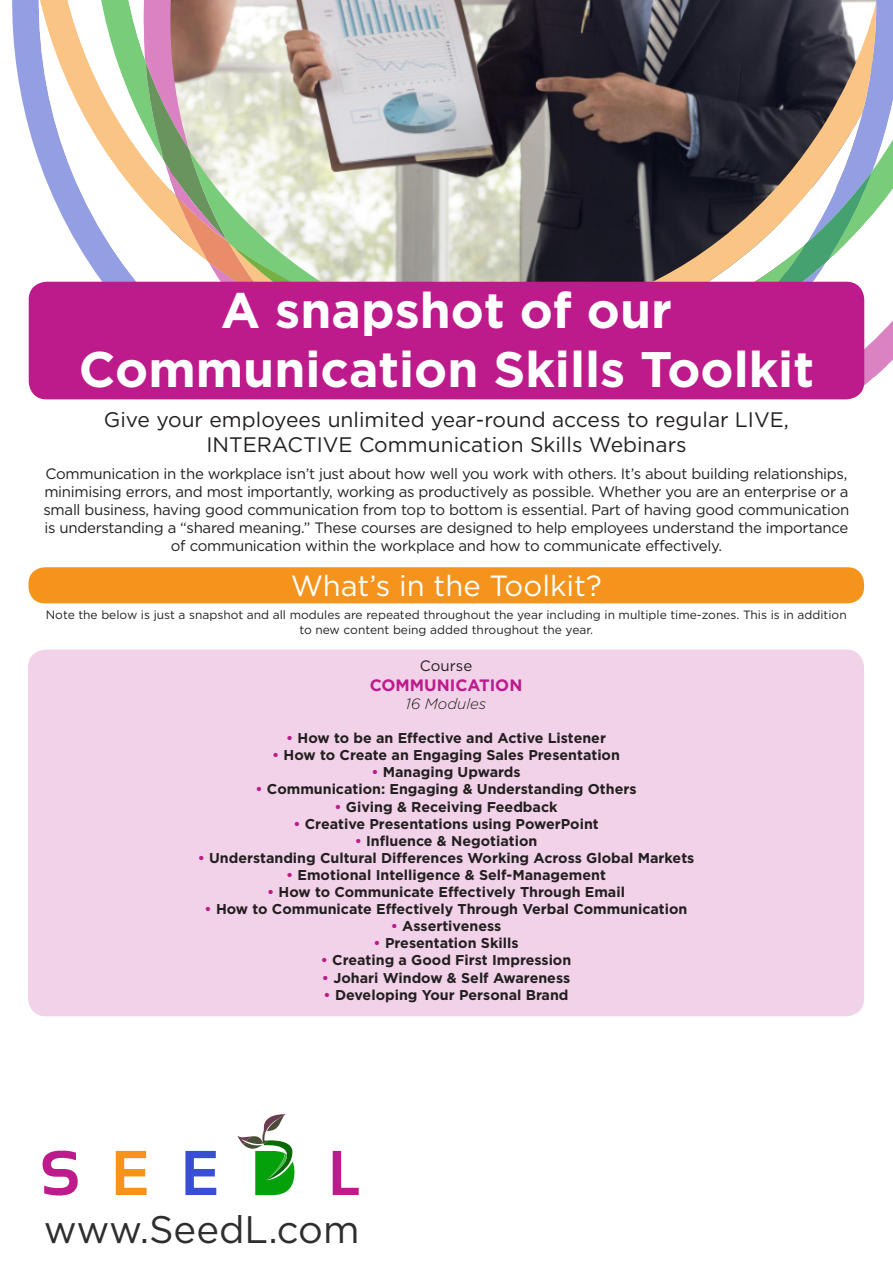
<style>
.page{position:relative;width:893px;height:1263px;background:#fff}
.page>*{position:absolute;margin:0;border:0;box-sizing:border-box;transform-origin:0 0}
.t1{font:700 49.95px "Gotham";color:#fff}
.t2{font:38.4px "Gotham";color:#2e2e2e}
.t3{font:29.25px "Gotham";color:#fff}
.t4{font:21px "Gotham";color:#231f20}
.t5{font:700 16.5px "Gotham";color:#bd1a8c}
.t6{font:15px/18px "Gotham";letter-spacing:-.02em;color:#231f20;text-align:center}
.t7{font:italic 300 15px "Gotham";color:#231f20}
.t8{font:700 14.25px "Gotham";color:#231f20}
.t9{font:12px/14.4px "Gotham";color:#231f20;text-align:center}
.s1{color:#bd1a8c}
</style>
<div class="page">
<div style="left:28px;top:649px;width:836px;height:367px;background:#f2d2e8;border-radius:18px"></div>
<svg style="left:12px;top:0;width:26px;height:393px"></svg>
<svg style="left:39px;top:0;width:854px;height:393px"></svg>
<svg style="left:43px;top:1150px;width:35px;height:45px"></svg>
<svg style="left:116px;top:1151px;width:31px;height:44px"></svg>
<svg style="left:185px;top:1151px;width:31px;height:44px"></svg>
<svg style="left:333px;top:1151px;width:26px;height:44px"></svg>
<svg style="left:237px;top:1114px;width:58px;height:81px"></svg>
<div style="left:29px;top:282px;width:835px;height:117px;background:#bd1a8c;border-radius:18px"></div>
<div style="left:28px;top:567px;width:836px;height:36px;background:#f5941c;border-radius:16px"></div>
<p class="t1" style="left:221px;top:277px;width:453px">A snapshot of our</p>
<p class="t1" style="left:79px;top:336px;width:737px">Communication Skills Toolkit</p>
<p class="t4" style="left:104px;top:406px;width:687px">Give your employees unlimited year-round access to regular LIVE,</p>
<p class="t4" style="left:206px;top:431px;width:482px">INTERACTIVE Communication Skills Webinars</p>
<p class="t6" style="left:43px;top:465px;width:807px">Communication in the workplace isn’t just about how well you work with others. It’s about building relationships, minimising errors, and most importantly, working as productively as possible. Whether you are an enterprise or a small business, having good communication from top to bottom is essential. Part of having good communication is understanding a “shared meaning.” These courses are designed to help employees understand the importance of communication within the workplace and how to communicate effectively.</p>
<p class="t3" style="left:291px;top:567px;width:312px">What’s in the Toolkit?</p>
<p class="t9" style="left:46px;top:607px;width:802px">Note the below is just a snapshot and all modules are repeated throughout the year including in multiple time-zones. This is in addition to new content being added throughout the year.</p>
<p class="t6" style="left:420px;top:656px;width:54px">Course</p>
<p class="t5" style="left:370px;top:674px;width:154px">COMMUNICATION</p>
<p class="t7" style="left:406px;top:694px;width:82px">16 Modules</p>
<p class="t8" style="left:286px;top:729px;width:321px"><span class="s1">•</span> How to be an Effective and Active Listener</p>
<p class="t8" style="left:272px;top:746px;width:349px"><span class="s1">•</span> How to Create an Engaging Sales Presentation</p>
<p class="t8" style="left:371px;top:763px;width:151px"><span class="s1">•</span> Managing Upwards</p>
<p class="t8" style="left:256px;top:780px;width:382px"><span class="s1">•</span> Communication: Engaging &amp; Understanding Others</p>
<p class="t8" style="left:335px;top:797px;width:225px"><span class="s1">•</span> Giving &amp; Receiving Feedback</p>
<p class="t8" style="left:293px;top:814px;width:307px"><span class="s1">•</span> Creative Presentations using PowerPoint</p>
<p class="t8" style="left:355px;top:831px;width:184px"><span class="s1">•</span> Influence &amp; Negotiation</p>
<p class="t8" style="left:198px;top:848px;width:498px"><span class="s1">•</span> Understanding Cultural Differences Working Across Global Markets</p>
<p class="t8" style="left:286px;top:865px;width:321px"><span class="s1">•</span> Emotional Intelligence &amp; Self-Management</p>
<p class="t8" style="left:267px;top:882px;width:359px"><span class="s1">•</span> How to Communicate Effectively Through Email</p>
<p class="t8" style="left:205px;top:900px;width:484px"><span class="s1">•</span> How to Communicate Effectively Through Verbal Communication</p>
<p class="t8" style="left:391px;top:917px;width:112px"><span class="s1">•</span> Assertiveness</p>
<p class="t8" style="left:374px;top:934px;width:146px"><span class="s1">•</span> Presentation Skills</p>
<p class="t8" style="left:321px;top:951px;width:252px"><span class="s1">•</span> Creating a Good First Impression</p>
<p class="t8" style="left:322px;top:968px;width:250px"><span class="s1">•</span> Johari Window &amp; Self Awareness</p>
<p class="t8" style="left:324px;top:985px;width:246px"><span class="s1">•</span> Developing Your Personal Brand</p>
<p class="t2" style="left:44px;top:1204px;width:317px">www.SeedL.com</p>
</div>
